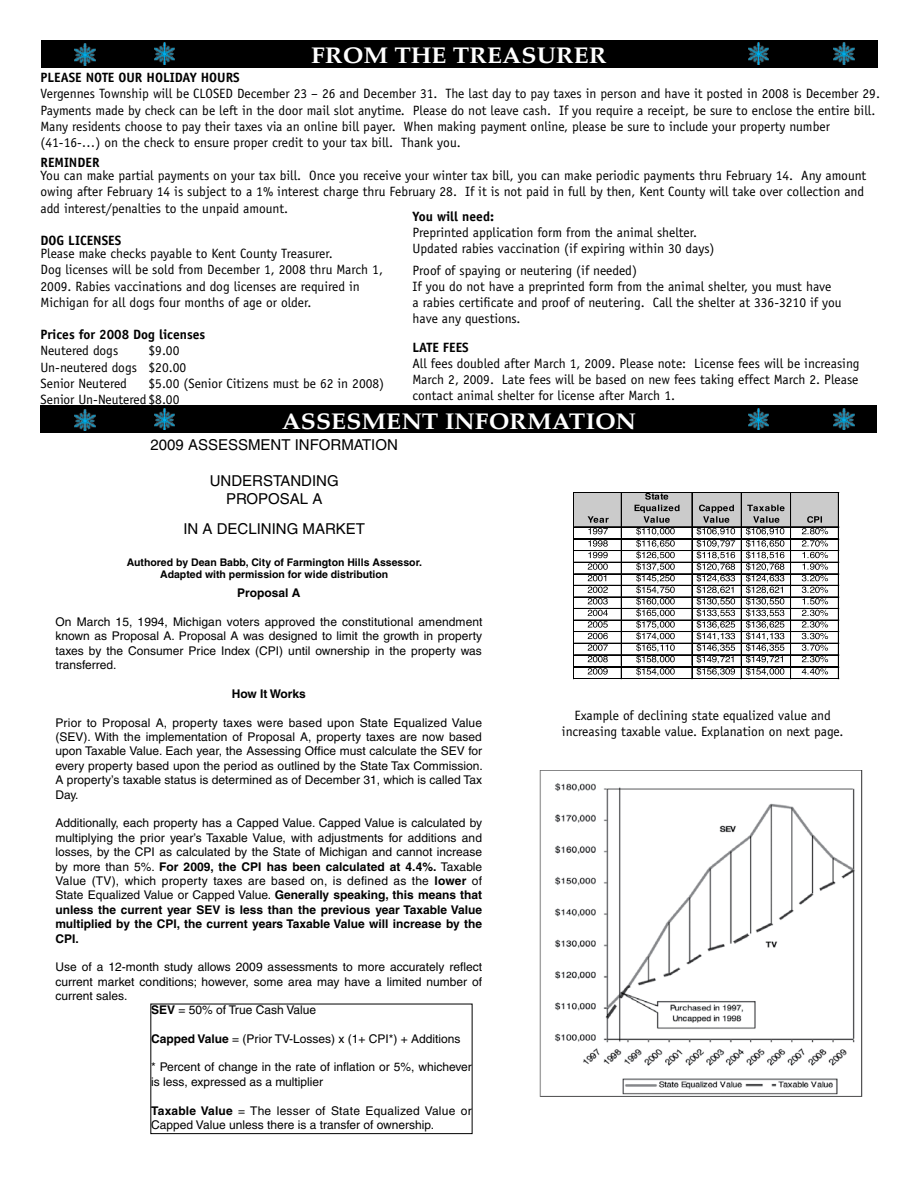
<style>
.page{position:relative;width:918px;height:1188px;background:#fff}
.page>*{position:absolute;margin:0;border:0;box-sizing:border-box;transform-origin:0 0}
.t1{font:700 22.5px "Palatino";color:#fff;scale:1.1 1}
.t2{font:15px/18px "Helvetica";color:#000;text-align:center}
.t3{font:13.5px/16.2px "Officina Sans";color:#000}
.t4{font:700 13.5px "Officina Sans";color:#000}
.t5{font:12px/14.4px "Helvetica";color:#000;text-align:justify}
.t6{font:700 12px "Helvetica";color:#000}
.t7{font:700 10.5px/12.6px "Helvetica";color:#000;text-align:center}
.s1{font-weight:700}
</style>
<div class="page">
<div style="left:40px;top:406px;width:838px;height:27px;background:#000"></div>
<div style="left:150px;top:1004px;width:322px;height:130px;border:1px solid #000"></div>
<img style="left:539px;top:770px;width:324px;height:326px">
<div style="left:573px;top:492px;width:266px;height:35px;background:#cbcbcb"></div>
<svg style="left:588px;top:516px;width:21px;height:18px"></svg>
<svg style="left:802px;top:516px;width:26px;height:18px"></svg>
<svg style="left:588px;top:540px;width:20px;height:41px"></svg>
<svg style="left:802px;top:540px;width:26px;height:41px"></svg>
<svg style="left:588px;top:587px;width:20px;height:17px"></svg>
<svg style="left:802px;top:587px;width:26px;height:17px"></svg>
<svg style="left:588px;top:610px;width:20px;height:52px"></svg>
<svg style="left:802px;top:610px;width:26px;height:52px"></svg>
<svg style="left:588px;top:668px;width:20px;height:7px"></svg>
<svg style="left:635px;top:493px;width:45px;height:183px"></svg>
<svg style="left:802px;top:668px;width:26px;height:7px"></svg>
<hr style="left:574px;top:492px;width:265px;height:1px;background:#000">
<hr style="left:574px;top:526px;width:264px;height:1px;background:#000">
<hr style="left:574px;top:527px;width:265px;height:1px;background:#000">
<hr style="left:573px;top:492px;width:1px;height:46px;background:#000">
<hr style="left:621px;top:493px;width:1px;height:45px;background:#000">
<hr style="left:692px;top:493px;width:1px;height:45px;background:#000">
<hr style="left:741px;top:493px;width:1px;height:45px;background:#000">
<hr style="left:790px;top:493px;width:1px;height:45px;background:#000">
<hr style="left:791px;top:493px;width:1px;height:45px;background:#000">
<hr style="left:573px;top:538px;width:266px;height:2px;background:#000">
<hr style="left:838px;top:493px;width:1px;height:45px;background:#000">
<hr style="left:574px;top:550px;width:264px;height:1px;background:#000">
<hr style="left:574px;top:551px;width:265px;height:1px;background:#000">
<hr style="left:574px;top:562px;width:265px;height:1px;background:#000">
<hr style="left:574px;top:573px;width:264px;height:1px;background:#000">
<hr style="left:574px;top:574px;width:265px;height:1px;background:#000">
<hr style="left:574px;top:585px;width:265px;height:1px;background:#000">
<hr style="left:574px;top:596px;width:264px;height:1px;background:#000">
<hr style="left:574px;top:597px;width:265px;height:1px;background:#000">
<hr style="left:574px;top:608px;width:265px;height:1px;background:#000">
<hr style="left:574px;top:620px;width:265px;height:1px;background:#000">
<hr style="left:574px;top:631px;width:264px;height:1px;background:#000">
<hr style="left:574px;top:632px;width:265px;height:1px;background:#000">
<hr style="left:574px;top:643px;width:265px;height:1px;background:#000">
<hr style="left:574px;top:654px;width:264px;height:1px;background:#000">
<hr style="left:574px;top:655px;width:265px;height:1px;background:#000">
<hr style="left:573px;top:540px;width:1px;height:126px;background:#000">
<hr style="left:621px;top:540px;width:1px;height:126px;background:#000">
<hr style="left:573px;top:666px;width:266px;height:2px;background:#000">
<hr style="left:838px;top:540px;width:1px;height:126px;background:#000">
<hr style="left:574px;top:678px;width:264px;height:1px;background:#000">
<hr style="left:574px;top:679px;width:265px;height:1px;background:#000">
<svg style="left:692px;top:505px;width:43px;height:173px"></svg>
<svg style="left:741px;top:505px;width:51px;height:173px"></svg>
<svg style="left:838px;top:667px;width:2px;height:13px"></svg>
<img style="left:155px;top:408px;width:20px;height:22px">
<img style="left:749px;top:408px;width:20px;height:22px">
<img style="left:834px;top:408px;width:20px;height:22px">
<img style="left:75px;top:409px;width:20px;height:22px">
<div style="left:41px;top:40px;width:837px;height:28px;background:#000"></div>
<img style="left:155px;top:43px;width:20px;height:21px">
<img style="left:749px;top:43px;width:20px;height:21px">
<img style="left:834px;top:43px;width:20px;height:21px">
<img style="left:75px;top:44px;width:20px;height:21px">
<h1 class="t1" style="left:311px;top:36px;width:270px">FROM THE TREASURER</h1>
<p class="t4" style="left:40px;top:69px;width:201px">PLEASE NOTE OUR HOLIDAY HOURS</p>
<p class="t3" style="left:40px;top:86px;width:841px">Vergennes Township will be CLOSED December 23 – 26 and December 31. The last day to pay taxes in person and have it posted in 2008 is December 29.<br>Payments made by check can be left in the door mail slot anytime. Please do not leave cash. If you require a receipt, be sure to enclose the entire bill.<br>Many residents choose to pay their taxes via an online bill payer. When making payment online, please be sure to include your property number (41-16-…) on the check to ensure proper credit to your tax bill. Thank you.</p>
<p class="t4" style="left:40px;top:154px;width:61px">REMINDER</p>
<p class="t3" style="left:40px;top:167px;width:827px">You can make partial payments on your tax bill. Once you receive your winter tax bill, you can make periodic payments thru February 14. Any amount owing after February 14 is subject to a 1% interest charge thru February 28. If it is not paid in full by then, Kent County will take over collection and add interest/penalties to the unpaid amount.</p>
<p class="t4" style="left:40px;top:232px;width:82px">DOG LICENSES</p>
<p class="t3" style="left:40px;top:245px;width:344px">Please make checks payable to Kent County Treasurer.<br>Dog licenses will be sold from December 1, 2008 thru March 1, 2009. Rabies vaccinations and dog licenses are required in Michigan for all dogs four months of age or older.</p>
<p class="t4" style="left:40px;top:326px;width:166px">Prices for 2008 Dog licenses</p>
<p class="t3" style="left:40px;top:343px;width:79px">Neutered dogs</p>
<p class="t4" style="left:412px;top:208px;width:83px">You will need:</p>
<p class="t3" style="left:412px;top:224px;width:304px">Preprinted application form from the animal shelter.<br>Updated rabies vaccination (if expiring within 30 days)</p>
<p class="t3" style="left:412px;top:262px;width:431px">Proof of spaying or neutering (if needed)<br>If you do not have a preprinted form from the animal shelter, you must have<br>a rabies certificate and proof of neutering. Call the shelter at 336-3210 if you have any questions.</p>
<p class="t4" style="left:412px;top:339px;width:58px">LATE FEES</p>
<p class="t3" style="left:412px;top:355px;width:449px;text-align:justify">All fees doubled after March 1, 2009. Please note: License fees will be increasing March 2, 2009. Late fees will be based on new fees taking effect March 2. Please contact animal shelter for license after March 1.</p>
<p class="t3" style="left:40px;top:343px;width:147px;text-indent:108px">$9.00<br>Un-neutered dogs $20.00<br>Senior Neutered</p>
<p class="t3" style="left:40px;top:375px;width:345px;text-indent:108px">$5.00 (Senior Citizens must be 62 in 2008)<br>Senior Un-Neutered $8.00</p>
<h1 class="t1" style="left:282px;top:402px;width:324px">ASSESMENT INFORMATION</h1>
<p class="t2" style="left:151px;top:436px;width:249px">2009 ASSESSMENT INFORMATION</p>
<p class="t2" style="left:210px;top:472px;width:131px">UNDERSTANDING<br>PROPOSAL A</p>
<p class="t2" style="left:183px;top:519px;width:183px">IN A DECLINING MARKET</p>
<p class="t7" style="left:127px;top:556px;width:297px">Authored by Dean Babb, City of Farmington Hills Assessor.<br>Adapted with permission for wide distribution</p>
<p class="t6" style="left:237px;top:585px;width:65px">Proposal A</p>
<p class="t5" style="left:55px;top:614px;width:429px">On March 15, 1994, Michigan voters approved the constitutional amendment known as Proposal A. Proposal A was designed to limit the growth in property taxes by the Consumer Price Index (CPI) until ownership in the property was transferred.</p>
<p class="t6" style="left:232px;top:686px;width:76px">How It Works</p>
<p class="t5" style="left:55px;top:715px;width:429px">Prior to Proposal A, property taxes were based upon State Equalized Value (SEV). With the implementation of Proposal A, property taxes are now based upon Taxable Value. Each year, the Assessing Office must calculate the SEV for every property based upon the period as outlined by the State Tax Commission.<br>A property’s taxable status is determined as of December 31, which is called Tax Day.</p>
<p class="t5" style="left:55px;top:816px;width:428px">Additionally, each property has a Capped Value. Capped Value is calculated by multiplying the prior year’s Taxable Value, with adjustments for additions and losses, by the CPI as calculated by the State of Michigan and cannot increase by more than 5%. <span class="s1">For 2009, the CPI has been calculated at 4.4%.</span> Taxable Value (TV), which property taxes are based on, is defined as the <span class="s1">lower</span> of State Equalized Value or Capped Value. <span class="s1">Generally speaking, this means that unless the current year SEV is less than the previous year Taxable Value multiplied by the CPI, the current years Taxable Value will increase by the CPI.</span></p>
<p class="t5" style="left:55px;top:960px;width:428px">Use of a 12-month study allows 2009 assessments to more accurately reflect</p>
<p class="t5" style="left:55px;top:974px;width:428px">current market conditions; however, some area may have a limited number of</p>
<p class="t5" style="left:55px;top:989px;width:73px">current sales.</p>
<p class="t5" style="left:151px;top:1002px;width:167px"><span class="s1">SEV</span> = 50% of True Cash Value</p>
<p class="t5" style="left:151px;top:1031px;width:311px"><span class="s1">Capped Value</span> = (Prior TV-Losses) x (1+ CPI*) + Additions</p>
<p class="t5" style="left:151px;top:1060px;width:322px">* Percent of change in the rate of inflation or 5%, whichever is less, expressed as a multiplier</p>
<p class="t5" style="left:151px;top:1103px;width:322px"><span class="s1">Taxable Value</span> = The lesser of State Equalized Value or<br>Capped Value unless there is a transfer of ownership.</p>
<p class="t3" style="left:562px;top:708px;width:283px;text-align:center">Example of declining state equalized value and increasing taxable value. Explanation on next page.</p>
</div>
